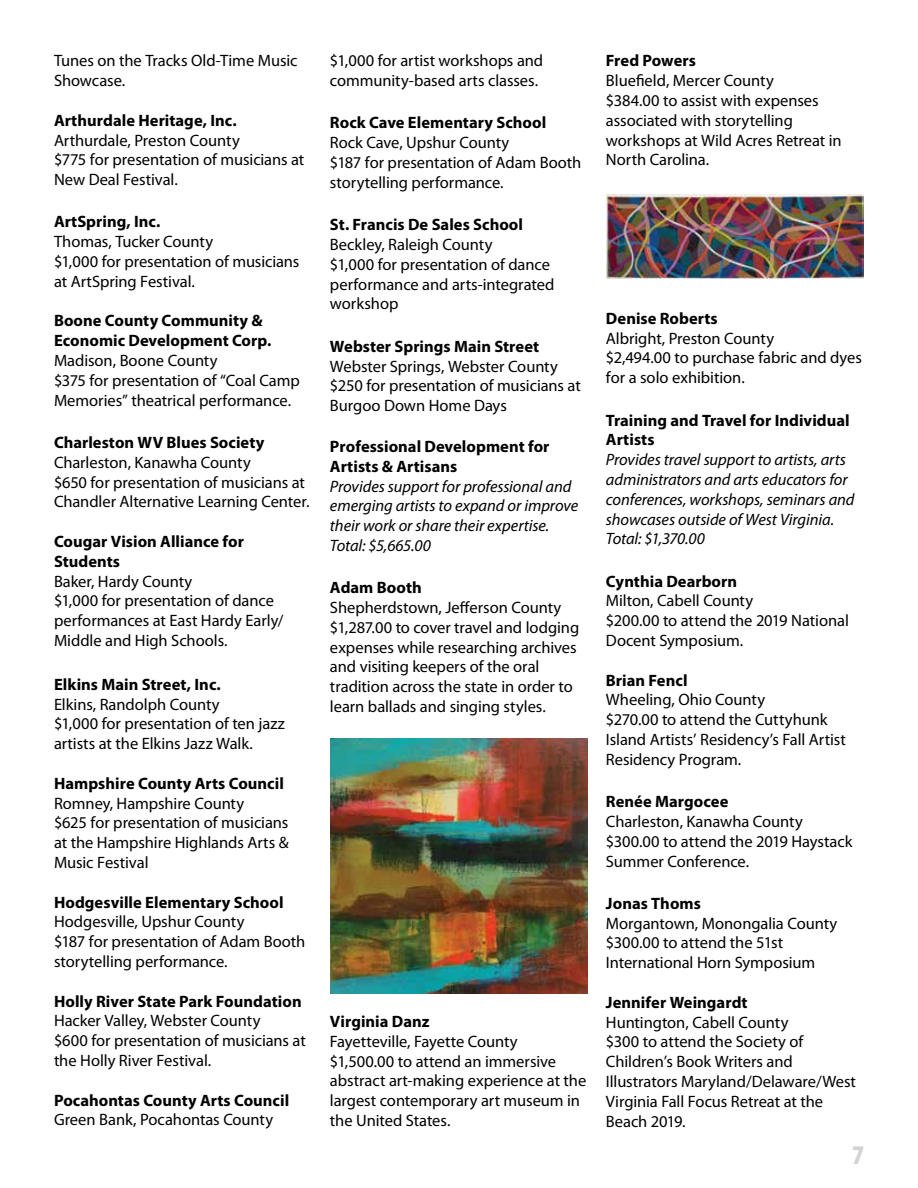
<style>
.page{position:relative;width:918px;height:1188px;background:#fff}
.page>*{position:absolute;margin:0;border:0;box-sizing:border-box;transform-origin:0 0}
.t1{font:900 condensed 27px "Myriad Pro";color:#d1d3d4}
.t2{font:16.5px/19.8px "Myriad Pro";letter-spacing:-.005em;color:#000}
.t3{font:700 16.5px/19.8px "Myriad Pro";color:#000}
.t4{font:italic 16.5px/19.8px "Myriad Pro";letter-spacing:-.005em;color:#000}
</style>
<div class="page">
<img style="left:330px;top:739px;width:258px;height:255px">
<img style="left:606px;top:194px;width:258px;height:85px">
<p class="t2" style="left:54px;top:51px;width:245px">Tunes on the Tracks Old-Time Music<br>Showcase.</p>
<p class="t3" style="left:54px;top:110px;width:184px">Arthurdale Heritage, Inc.</p>
<p class="t2" style="left:54px;top:130px;width:252px">Arthurdale, Preston County<br>$775 for presentation of musicians at<br>New Deal Festival.</p>
<p class="t3" style="left:54px;top:211px;width:108px">ArtSpring, Inc.</p>
<p class="t2" style="left:54px;top:232px;width:247px">Thomas, Tucker County<br>$1,000 for presentation of musicians at ArtSpring Festival.</p>
<p class="t3" style="left:54px;top:310px;width:219px">Boone County Community &amp;<br>Economic Development Corp.</p>
<p class="t2" style="left:54px;top:350px;width:247px">Madison, Boone County<br>$375 for presentation of “Coal Camp<br>Memories” theatrical performance.</p>
<p class="t3" style="left:54px;top:432px;width:212px">Charleston WV Blues Society</p>
<p class="t2" style="left:54px;top:452px;width:257px">Charleston, Kanawha County<br>$650 for presentation of musicians at<br>Chandler Alternative Learning Center.</p>
<p class="t3" style="left:54px;top:531px;width:192px">Cougar Vision Alliance for<br>Students</p>
<p class="t2" style="left:54px;top:571px;width:231px">Baker, Hardy County<br>$1,000 for presentation of dance performances at East Hardy Early/<br>Middle and High Schools.</p>
<p class="t3" style="left:54px;top:674px;width:168px">Elkins Main Street, Inc.</p>
<p class="t2" style="left:54px;top:694px;width:232px">Elkins, Randolph County<br>$1,000 for presentation of ten jazz artists at the Elkins Jazz Walk.</p>
<p class="t3" style="left:54px;top:773px;width:231px">Hampshire County Arts Council</p>
<p class="t2" style="left:54px;top:793px;width:236px">Romney, Hampshire County<br>$625 for presentation of musicians at the Hampshire Highlands Arts &amp;<br>Music Festival</p>
<p class="t3" style="left:54px;top:892px;width:231px">Hodgesville Elementary School</p>
<p class="t2" style="left:54px;top:912px;width:253px">Hodgesville, Upshur County<br>$187 for presentation of Adam Booth storytelling performance.</p>
<p class="t3" style="left:54px;top:991px;width:249px">Holly River State Park Foundation</p>
<p class="t2" style="left:54px;top:1011px;width:253px">Hacker Valley, Webster County<br>$600 for presentation of musicians at the Holly River Festival.</p>
<p class="t3" style="left:54px;top:1090px;width:237px">Pocahontas County Arts Council</p>
<p class="t2" style="left:54px;top:1110px;width:221px">Green Bank, Pocahontas County</p>
<p class="t2" style="left:330px;top:51px;width:215px">$1,000 for artist workshops and community-based arts classes.</p>
<p class="t3" style="left:330px;top:113px;width:218px">Rock Cave Elementary School</p>
<p class="t2" style="left:330px;top:133px;width:253px">Rock Cave, Upshur County<br>$187 for presentation of Adam Booth storytelling performance.</p>
<p class="t3" style="left:330px;top:214px;width:195px">St. Francis De Sales School</p>
<p class="t2" style="left:330px;top:234px;width:226px">Beckley, Raleigh County<br>$1,000 for presentation of dance performance and arts-integrated workshop</p>
<p class="t3" style="left:330px;top:336px;width:211px">Webster Springs Main Street</p>
<p class="t2" style="left:330px;top:356px;width:252px">Webster Springs, Webster County $250 for presentation of musicians at<br>Burgoo Down Home Days</p>
<p class="t3" style="left:330px;top:436px;width:221px">Professional Development for<br>Artists &amp; Artisans</p>
<p class="t4" style="left:330px;top:476px;width:250px">Provides support for professional and emerging artists to expand or improve their work or share their expertise.<br>Total: $5,665.00</p>
<p class="t3" style="left:330px;top:577px;width:93px">Adam Booth</p>
<p class="t2" style="left:330px;top:597px;width:251px">Shepherdstown, Jefferson County $1,287.00 to cover travel and lodging expenses while researching archives and visiting keepers of the oral tradition across the state in order to learn ballads and singing styles.</p>
<p class="t3" style="left:330px;top:1011px;width:101px">Virginia Danz</p>
<p class="t2" style="left:330px;top:1031px;width:258px">Fayetteville, Fayette County<br>$1,500.00 to attend an immersive abstract art-making experience at the largest contemporary art museum in the United States.</p>
<p class="t3" style="left:606px;top:50px;width:92px">Fred Powers</p>
<p class="t2" style="left:606px;top:71px;width:237px">Bluefield, Mercer County<br>$384.00 to assist with expenses associated with storytelling workshops at Wild Acres Retreat in<br>North Carolina.</p>
<p class="t3" style="left:606px;top:308px;width:113px">Denise Roberts</p>
<p class="t2" style="left:606px;top:328px;width:257px">Albright, Preston County<br>$2,494.00 to purchase fabric and dyes for a solo exhibition.</p>
<p class="t3" style="left:606px;top:410px;width:245px">Training and Travel for Individual<br>Artists</p>
<p class="t4" style="left:606px;top:449px;width:250px">Provides travel support to artists, arts administrators and arts educators for conferences, workshops, seminars and showcases outside of West Virginia.<br>Total: $1,370.00</p>
<p class="t3" style="left:606px;top:571px;width:133px">Cynthia Dearborn</p>
<p class="t2" style="left:606px;top:591px;width:244px">Milton, Cabell County<br>$200.00 to attend the 2019 National<br>Docent Symposium.</p>
<p class="t3" style="left:606px;top:670px;width:83px">Brian Fencl</p>
<p class="t2" style="left:606px;top:690px;width:241px">Wheeling, Ohio County<br>$270.00 to attend the Cuttyhunk<br>Island Artists’ Residency’s Fall Artist<br>Residency Program.</p>
<p class="t3" style="left:606px;top:791px;width:124px">Renée Margocee</p>
<p class="t2" style="left:606px;top:811px;width:248px">Charleston, Kanawha County $300.00 to attend the 2019 Haystack<br>Summer Conference.</p>
<p class="t3" style="left:606px;top:893px;width:96px">Jonas Thoms</p>
<p class="t2" style="left:606px;top:913px;width:233px">Morgantown, Monongalia County $300.00 to attend the 51st<br>International Horn Symposium</p>
<p class="t3" style="left:606px;top:992px;width:143px">Jennifer Weingardt</p>
<p class="t2" style="left:606px;top:1012px;width:252px">Huntington, Cabell County<br>$300 to attend the Society of<br>Children’s Book Writers and<br>Illustrators Maryland/Delaware/West<br>Virginia Fall Focus Retreat at the<br>Beach 2019.</p>
<h1 class="t1" style="left:852px;top:1138px;width:13px">7</h1>
</div>
